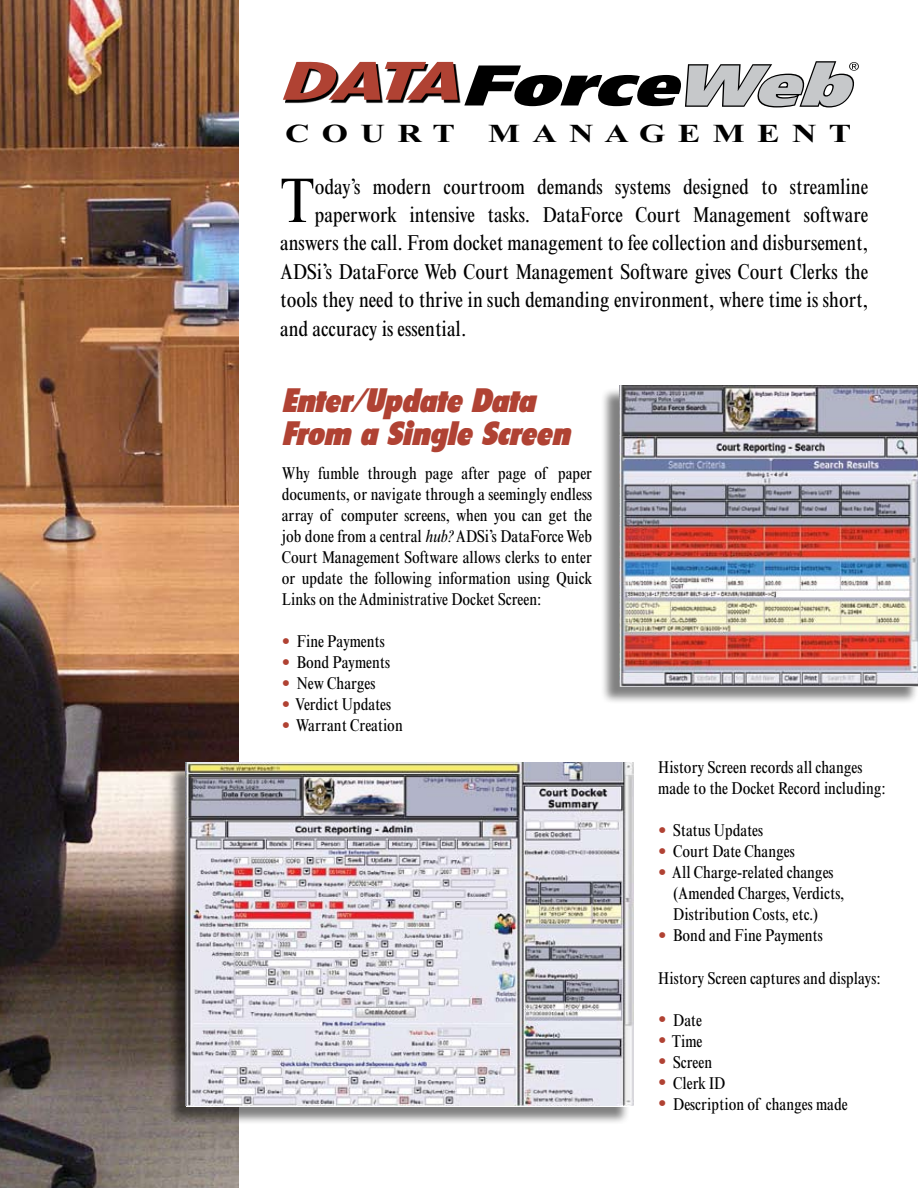
<style>
.page{position:relative;width:918px;height:1188px;background:#fff}
.page>*{position:absolute;margin:0;border:0;box-sizing:border-box;transform-origin:0 0}
.t1{font:condensed 63.6px "Times New Roman";color:#000}
.t2{font:italic 900 57.3px "Frutiger";color:#000;scale:1.23 1}
.t3{font:33px/33px "Flanders Ital";color:#b04233}
.t4{font:700 25.95px "Times New Roman";letter-spacing:.365em;color:#000;scale:1.3 1}
.t5{font:condensed 21.75px "Times New Roman";color:#000}
.t6{font:condensed 17.25px/21px "Times New Roman";color:#000}
.s1{font-family:"Futura";font-weight:700;font-stretch:condensed;font-size:50.25px;color:#b04233}
.s2{color:#c6c8ca}
.s3{font-style:italic}
.s4{font-size:24px;color:#b04233}
</style>
<div class="page">
<img style="left:0;top:0;width:239px;height:1188px">
<svg style="left:285px;top:64px;width:176px;height:40px;fill:#040404"></svg>
<svg style="left:685px;top:61px;width:174px;height:47px"></svg>
<div style="left:601px;top:388px;width:317px;height:324px;background:#000;opacity:.5"></div>
<img style="left:619px;top:385px;width:299px;height:301px">
<div style="left:167px;top:764px;width:469px;height:367px;background:#000;opacity:.5"></div>
<img style="left:185px;top:762px;width:449px;height:344px">
<h2 class="t2" style="left:277px;top:50px;width:485px"><span class="s1">DATA</span> Force<span class="s2">Web</span></h2>
<h3 class="t4" style="left:285px;top:119px;width:132px">COURT</h3>
<h3 class="t4" style="left:488px;top:119px;width:281px">MANAGEMENT</h3>
<h1 class="t1" style="left:280px;top:163px;width:36px">T</h1>
<p class="t5" style="left:315px;top:173px;width:555px">oday’s modern courtroom demands systems designed to streamline</p>
<p class="t5" style="left:315px;top:202px;width:555px">paperwork intensive tasks. DataForce Court Management software</p>
<p class="t5" style="left:280px;top:230px;width:589px">answers the call. From docket management to fee collection and disbursement,</p>
<p class="t5" style="left:280px;top:259px;width:589px">ADSi’s DataForce Web Court Management Software gives Court Clerks the</p>
<p class="t5" style="left:280px;top:287px;width:590px">tools they need to thrive in such demanding environment, where time is short,</p>
<p class="t5" style="left:280px;top:316px;width:188px">and accuracy is essential.</p>
<h3 class="t3" style="left:282px;top:385px;width:289px">Enter/Update Data<br>From a Single Screen</h3>
<p class="t6" style="left:282px;top:463px;width:312px;text-align:justify">Why fumble through page after page of paper documents, or navigate through a seemingly endless array of computer screens, when you can get the job done from a central <span class="s3">hub?</span> ADSi’s DataForce Web Court Management Software allows clerks to enter or update the following information using Quick Links on the Administrative Docket Screen:</p>
<p class="t6" style="left:282px;top:631px;width:105px"><span class="s4">•</span> Fine Payments</p>
<p class="t6" style="left:282px;top:652px;width:110px"><span class="s4">•</span> Bond Payments</p>
<p class="t6" style="left:282px;top:673px;width:95px"><span class="s4">•</span> New Charges</p>
<p class="t6" style="left:282px;top:694px;width:111px"><span class="s4">•</span> Verdict Updates</p>
<p class="t6" style="left:282px;top:715px;width:123px"><span class="s4">•</span> Warrant Creation</p>
<p class="t6" style="left:658px;top:757px;width:229px">History Screen records all changes made to the Docket Record including:</p>
<p class="t6" style="left:658px;top:820px;width:106px"><span class="s4">•</span> Status Updates</p>
<p class="t6" style="left:658px;top:841px;width:138px"><span class="s4">•</span> Court Date Changes</p>
<p class="t6" style="left:673px;top:862px;width:173px;text-indent:-15px"><span class="s4">•</span> All Charge-related changes (Amended Charges, Verdicts,<br>Distribution Costs, etc.)</p>
<p class="t6" style="left:658px;top:925px;width:166px"><span class="s4">•</span> Bond and Fine Payments</p>
<p class="t6" style="left:658px;top:968px;width:224px">History Screen captures and displays:</p>
<p class="t6" style="left:658px;top:1010px;width:45px"><span class="s4">•</span> Date</p>
<p class="t6" style="left:658px;top:1031px;width:46px"><span class="s4">•</span> Time</p>
<p class="t6" style="left:658px;top:1052px;width:55px"><span class="s4">•</span> Screen</p>
<p class="t6" style="left:658px;top:1073px;width:69px"><span class="s4">•</span> Clerk ID</p>
<p class="t6" style="left:658px;top:1094px;width:191px"><span class="s4">•</span> Description of changes made</p>
</div>
